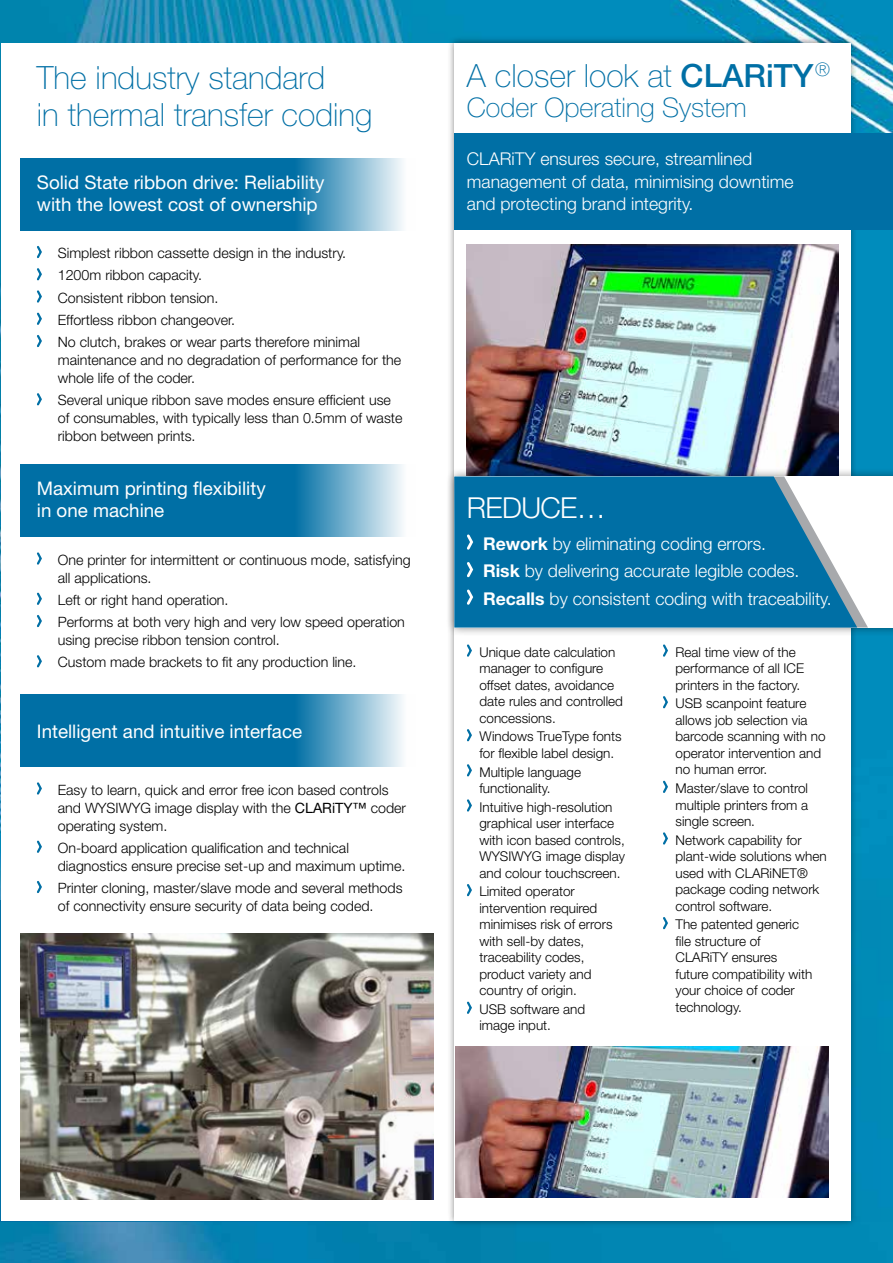
<style>
.page{position:relative;width:893px;height:1263px;background:#fff}
.page>*{position:absolute;margin:0;border:0;box-sizing:border-box;transform-origin:0 0}
.t1{font:100 32.1px/37.3px "Helvetica Neue LT";color:#006fa5}
.t2{font:300 28.95px "Helvetica Neue LT";color:#fff}
.t3{font:100 27px "Helvetica Neue LT";color:#006fa5}
.t4{font:18.75px/22.5px "Helvetica Neue LT";color:#fff}
.t5{font:300 17.7px/27.6px "Helvetica Neue LT";color:#fff}
.t6{font:300 14.25px/18px "Helvetica Neue LT";color:#000}
.t7{font:300 13.5px/16.5px "Helvetica Neue LT";color:#000}
.s1{font-weight:400}
.s2{font-weight:500}
.s3{font-weight:700}
</style>
<div class="page">
<img style="left:0;top:0;width:893px;height:1263px">
<div style="left:0;top:901px;width:893px;height:321px;background:#0189b6"></div>
<div style="left:1px;top:43px;width:849px;height:1177px;background:#fff"></div>
<svg style="left:21px;top:158px;width:382px;height:73px;background:#2282b1"></svg>
<svg style="left:37px;top:246px;width:5px;height:13px"></svg>
<svg style="left:37px;top:268px;width:5px;height:13px"></svg>
<svg style="left:37px;top:290px;width:5px;height:13px"></svg>
<svg style="left:37px;top:312px;width:5px;height:13px"></svg>
<svg style="left:37px;top:335px;width:5px;height:13px"></svg>
<svg style="left:37px;top:393px;width:5px;height:13px"></svg>
<svg style="left:21px;top:465px;width:382px;height:72px;background:#2282b1"></svg>
<svg style="left:37px;top:552px;width:5px;height:13px"></svg>
<svg style="left:37px;top:592px;width:5px;height:13px"></svg>
<svg style="left:37px;top:615px;width:5px;height:13px"></svg>
<svg style="left:37px;top:655px;width:5px;height:13px"></svg>
<img style="left:21px;top:934px;width:412px;height:265px">
<svg style="left:21px;top:695px;width:382px;height:72px;background:#2282b1"></svg>
<svg style="left:37px;top:782px;width:5px;height:13px"></svg>
<svg style="left:37px;top:840px;width:5px;height:13px"></svg>
<svg style="left:37px;top:881px;width:5px;height:12px"></svg>
<div style="left:447px;top:35px;width:410px;height:1193px;background:#000;opacity:.45"></div>
<div style="left:454px;top:43px;width:396px;height:1177px;background:#fff"></div>
<img style="left:467px;top:245px;width:371px;height:222px">
<div style="left:454px;top:133px;width:439px;height:96px;background:#006fa5"></div>
<svg style="left:467px;top:644px;width:5px;height:13px"></svg>
<svg style="left:467px;top:729px;width:5px;height:13px"></svg>
<svg style="left:467px;top:764px;width:5px;height:13px"></svg>
<svg style="left:467px;top:799px;width:5px;height:13px"></svg>
<svg style="left:467px;top:884px;width:5px;height:13px"></svg>
<svg style="left:467px;top:1001px;width:5px;height:13px"></svg>
<svg style="left:663px;top:644px;width:5px;height:13px"></svg>
<svg style="left:663px;top:696px;width:5px;height:13px"></svg>
<svg style="left:663px;top:780px;width:5px;height:13px"></svg>
<svg style="left:663px;top:832px;width:5px;height:13px"></svg>
<svg style="left:663px;top:917px;width:5px;height:13px"></svg>
<img style="left:455px;top:1046px;width:374px;height:151px">
<div style="left:445px;top:467px;width:448px;height:169px;background:#000;opacity:.45"></div>
<div style="left:454px;top:476px;width:439px;height:152px;background:#fff"></div>
<svg style="left:454px;top:476px;width:403px;height:152px;background:#197cac"></svg>
<svg style="left:464px;top:532px;width:11px;height:20px"></svg>
<svg style="left:464px;top:560px;width:11px;height:20px"></svg>
<svg style="left:464px;top:587px;width:11px;height:20px"></svg>
<h1 class="t1" style="left:37px;top:59px;width:337px">The industry standard<br>in thermal transfer coding</h1>
<h3 class="t4" style="left:37px;top:170px;width:289px">Solid State ribbon drive: Reliability with the lowest cost of ownership</h3>
<p class="t6" style="left:58px;top:242px;width:304px;line-height:22.2px">Simplest ribbon cassette design in the industry.<br>1200m ribbon capacity.<br>Consistent ribbon tension.<br>Effortless ribbon changeover.<br>N o clutch, brakes or wear parts therefore minimal</p>
<p class="t6" style="left:58px;top:351px;width:345px">maintenance and no degradation of performance for the whole life of the coder.</p>
<p class="t6" style="left:58px;top:391px;width:346px">Several unique ribbon save modes ensure efficient use of consumables, with typically less than 0.5mm of waste ribbon between prints.</p>
<h3 class="t4" style="left:37px;top:477px;width:230px">Maximum printing flexibility in one machine</h3>
<p class="t6" style="left:58px;top:550px;width:354px">One printer for intermittent or continuous mode, satisfying all applications.</p>
<p class="t6" style="left:58px;top:588px;width:349px;line-height:22.2px">Left or right hand operation.<br>Performs at both very high and very low speed operation</p>
<p class="t6" style="left:58px;top:629px;width:300px;line-height:22.2px">using precise ribbon tension control.<br>Custom made brackets to fit any production line.</p>
<h3 class="t4" style="left:37px;top:720px;width:267px">Intelligent and intuitive interface</h3>
<p class="t6" style="left:58px;top:780px;width:350px">Easy to learn, quick and error free icon based controls and WYSIWYG image display with the <span class="s1">CLARiTY™</span> coder operating system.</p>
<p class="t6" style="left:58px;top:838px;width:349px">On-board application qualification and technical diagnostics ensure precise set-up and maximum uptime.</p>
<p class="t6" style="left:58px;top:879px;width:346px">Printer cloning, master/slave mode and several methods of connectivity ensure security of data being coded.</p>
<h1 class="t1" style="left:467px;top:57px;width:365px">A closer look at <span class="s2">CLARiTY</span><sup>®</sup></h1>
<h3 class="t3" style="left:467px;top:92px;width:281px">Coder Operating System</h3>
<p class="t5" style="left:467px;top:148px;width:328px;line-height:22.2px">CLARiTY ensures secure, streamlined management of data, minimising downtime and protecting brand integrity.</p>
<h2 class="t2" style="left:467px;top:490px;width:74px">Reduce</h2>
<h2 class="t2" style="left:577px;top:490px;width:30px">…</h2>
<p class="t5" style="left:483px;top:529px;width:350px"><span class="s3">Rework</span> by eliminating coding errors.<br><span class="s3">Risk</span> by delivering accurate legible codes.<br><span class="s3">Recalls</span> by consistent coding with traceability.</p>
<p class="t7" style="left:479px;top:643px;width:145px">Unique date calculation manager to configure offset dates, avoidance date rules and controlled concessions.</p>
<p class="t7" style="left:479px;top:728px;width:144px">Windows TrueType fonts for flexible label design.</p>
<p class="t7" style="left:479px;top:763px;width:103px">M ultiple language functionality.</p>
<p class="t7" style="left:479px;top:798px;width:147px">Intuitive high-resolution graphical user interface with icon based controls,<br>WYSIWYG image display and colour touchscreen.</p>
<p class="t7" style="left:479px;top:883px;width:135px">Limited operator intervention required minimises risk of errors with sell-by dates, traceability codes, product variety and country of origin.</p>
<p class="t7" style="left:479px;top:1000px;width:107px">USB software and image input.</p>
<p class="t7" style="left:675px;top:643px;width:130px">Real time view of the performance of all ICE printers in the factory.</p>
<p class="t7" style="left:675px;top:695px;width:152px">USB scanpoint feature allows job selection via barcode scanning with no operator intervention and no human error.</p>
<p class="t7" style="left:675px;top:780px;width:134px;text-align:justify">M aster/slave to control multiple printers from a single screen.</p>
<p class="t7" style="left:675px;top:831px;width:153px">N etwork capability for plant-wide solutions when used with CLARiNET® package coding network control software.</p>
<p class="t7" style="left:675px;top:916px;width:138px">The patented generic file structure of<br>CLARiTY ensures future compatibility with your choice of coder technology.</p>
</div>
